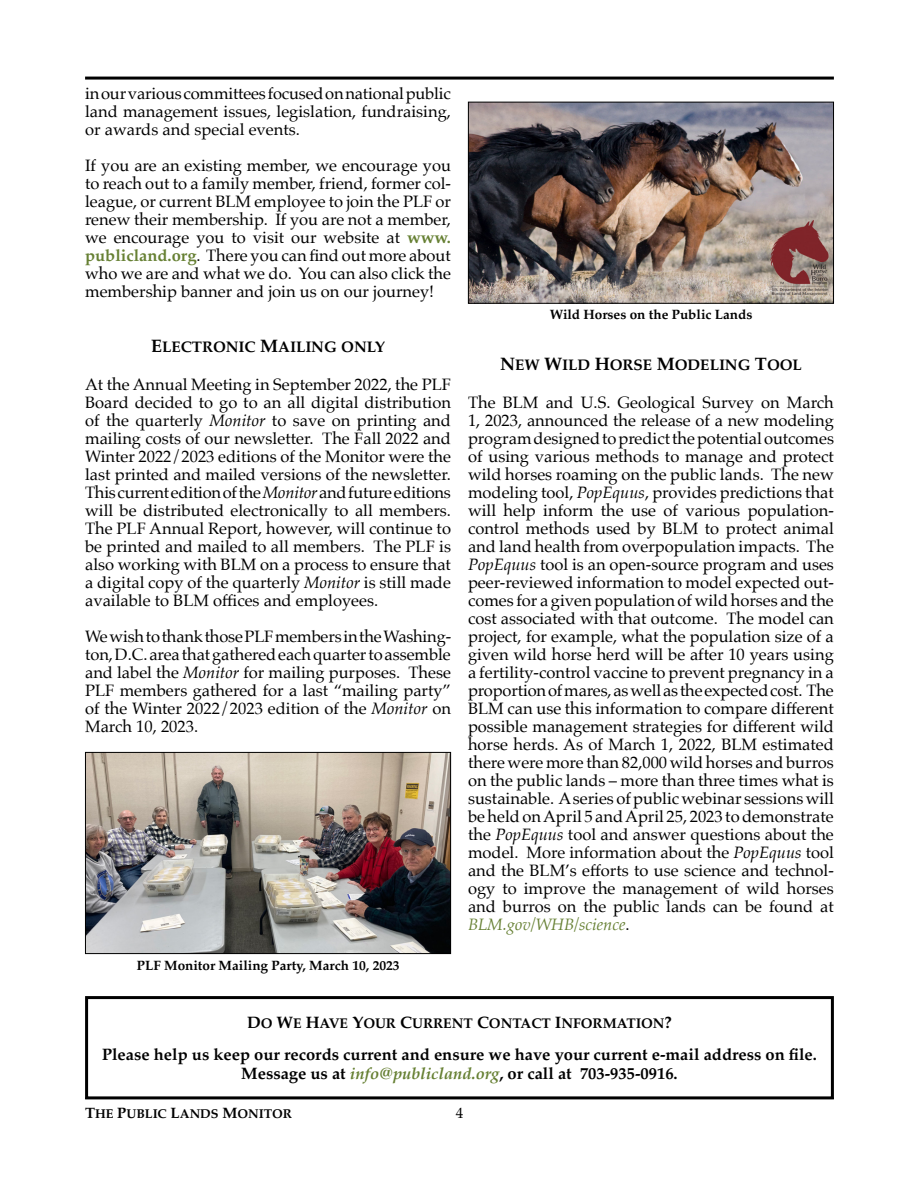
<style>
.page{position:relative;width:919px;height:1191px;background:#fff}
.page>*{position:absolute;margin:0;border:0;box-sizing:border-box;transform-origin:0 0}
.t1{font:16.5px/18px "Palatino";color:#000;text-align:justify}
.t2{font:700 16.5px/19.5px "Palatino";color:#000;text-align:center}
.t3{font:15.3px "Palatino Bold SC850";color:#000}
.t4{font:15px "Palatino";color:#000}
.t5{font:14.1px "Palatino Bold SC850";color:#000}
.t6{font:700 13.5px "Palatino";color:#000}
.t7{font:12.75px "Palatino Bold SC850";color:#000}
.s1{font-weight:700;color:#668033}
.s2{font-size:18px}
.s3{font-style:italic}
.s4{font-style:italic;color:#668033}
.s5{font-size:16.5px}
.s6{font-size:15px}
</style>
<div class="page">
<hr style="left:85px;top:77px;width:748px;height:3px;background:#000">
<div style="left:85px;top:996px;width:748px;height:103px;border:3px solid #000"></div>
<img style="left:87px;top:754px;width:362px;height:198px">
<div style="left:85px;top:752px;width:366px;height:202px;border:1px solid #000"></div>
<img style="left:470px;top:104px;width:361px;height:198px">
<div style="left:468px;top:102px;width:365px;height:202px;border:1px solid #000"></div>
<p class="t1" style="left:85px;top:84px;width:367px">in our various committees focused on national public land management issues, legislation, fundraising, or awards and special events.</p>
<p class="t1" style="left:85px;top:156px;width:367px">If you are an existing member, we encourage you to reach out to a family member, friend, former col&shy;league, or current BLM employee to join the PLF or renew their membership. If you are not a member, we encourage you to visit our website at <span class="s1">www. publicland.org</span>. There you can find out more about who we are and what we do. You can also click the membership banner and join us on our journey!</p>
<p class="t3" style="left:151px;top:334px;width:235px"><span class="s2">E</span>LECTRONIC <span class="s2">M</span>AILING ONLY</p>
<p class="t1" style="left:85px;top:375px;width:367px">At the Annual Meeting in September 2022, the PLF Board decided to go to an all digital distribution of the quarterly <span class="s3">Monitor</span> to save on printing and mailing costs of our newsletter. The Fall 2022 and Winter 2022/2023 editions of the Monitor were the last printed and mailed versions of the newsletter.<br>This current edition of the <span class="s3">Monitor</span> and future editions will be distributed electronically to all members.<br>The PLF Annual Report, however, will continue to be printed and mailed to all members. The PLF is also working with BLM on a process to ensure that a digital copy of the quarterly <span class="s3">Monitor</span> is still made available to BLM offices and employees.</p>
<p class="t1" style="left:85px;top:627px;width:367px">We wish to thank those PLF members in the Washing&shy;ton, D.C. area that gathered each quarter to assemble and label the <span class="s3">Monitor</span> for mailing purposes. These PLF members gathered for a last “mailing party” of the Winter 2022/2023 edition of the <span class="s3">Monitor</span> on March 10, 2023.</p>
<p class="t6" style="left:137px;top:953px;width:264px">PLF Monitor Mailing Party, March 10, 2023</p>
<p class="t6" style="left:550px;top:303px;width:204px">Wild Horses on the Public Lands</p>
<p class="t3" style="left:500px;top:352px;width:303px"><span class="s2">N</span>EW <span class="s2">W</span>ILD <span class="s2">H</span>ORSE <span class="s2">M</span>ODELING <span class="s2">T</span>OOL</p>
<p class="t1" style="left:468px;top:393px;width:367px">The BLM and U.S. Geological Survey on March 1, 2023, announced the release of a new modeling program designed to predict the potential outcomes of using various methods to manage and protect wild horses roaming on the public lands. The new modeling tool, <span class="s3">PopEquus</span>, provides predictions that will help inform the use of various population&shy;control methods used by BLM to protect animal and land health from overpopulation impacts. The <span class="s3">PopEquus</span> tool is an open-source program and uses peer-reviewed information to model expected out&shy;comes for a given population of wild horses and the cost associated with that outcome. The model can project, for example, what the population size of a given wild horse herd will be after 10 years using a fertility-control vaccine to prevent pregnancy in a proportion of mares, as well as the expected cost. The BLM can use this information to compare different possible management strategies for different wild horse herds. As of March 1, 2022, BLM estimated there were more than 82,000 wild horses and burros on the public lands – more than three times what is sustainable. A series of public webinar sessions will be held on April 5 and April 25, 2023 to demonstrate the <span class="s3">PopEquus</span> tool and answer questions about the model. More information about the <span class="s3">PopEquus</span> tool and the BLM’s efforts to use science and technol&shy;ogy to improve the management of wild horses and burros on the public lands can be found at <span class="s4">BLM.gov/WHB/science</span>.</p>
<p class="t5" style="left:247px;top:1011px;width:426px"><span class="s5">D</span>O <span class="s5">W</span>E <span class="s5">H</span>AVE <span class="s5">Y</span>OUR <span class="s5">C</span>URRENT <span class="s5">C</span>ONTACT <span class="s5">I</span>NFORMATION<span class="s5">?</span></p>
<p class="t2" style="left:102px;top:1044px;width:716px">Please help us keep our records current and ensure we have your current e-mail address on file.<br>Message us at <span class="s4">info@publicland.org</span>, or call at 703-935-0916.</p>
<p class="t7" style="left:85px;top:1103px;width:208px"><span class="s6">T</span>HE <span class="s6">P</span>UBLIC <span class="s6">L</span>ANDS <span class="s6">M</span>ONITOR</p>
<p class="t4" style="left:455px;top:1100px;width:9px">4</p>
</div>
